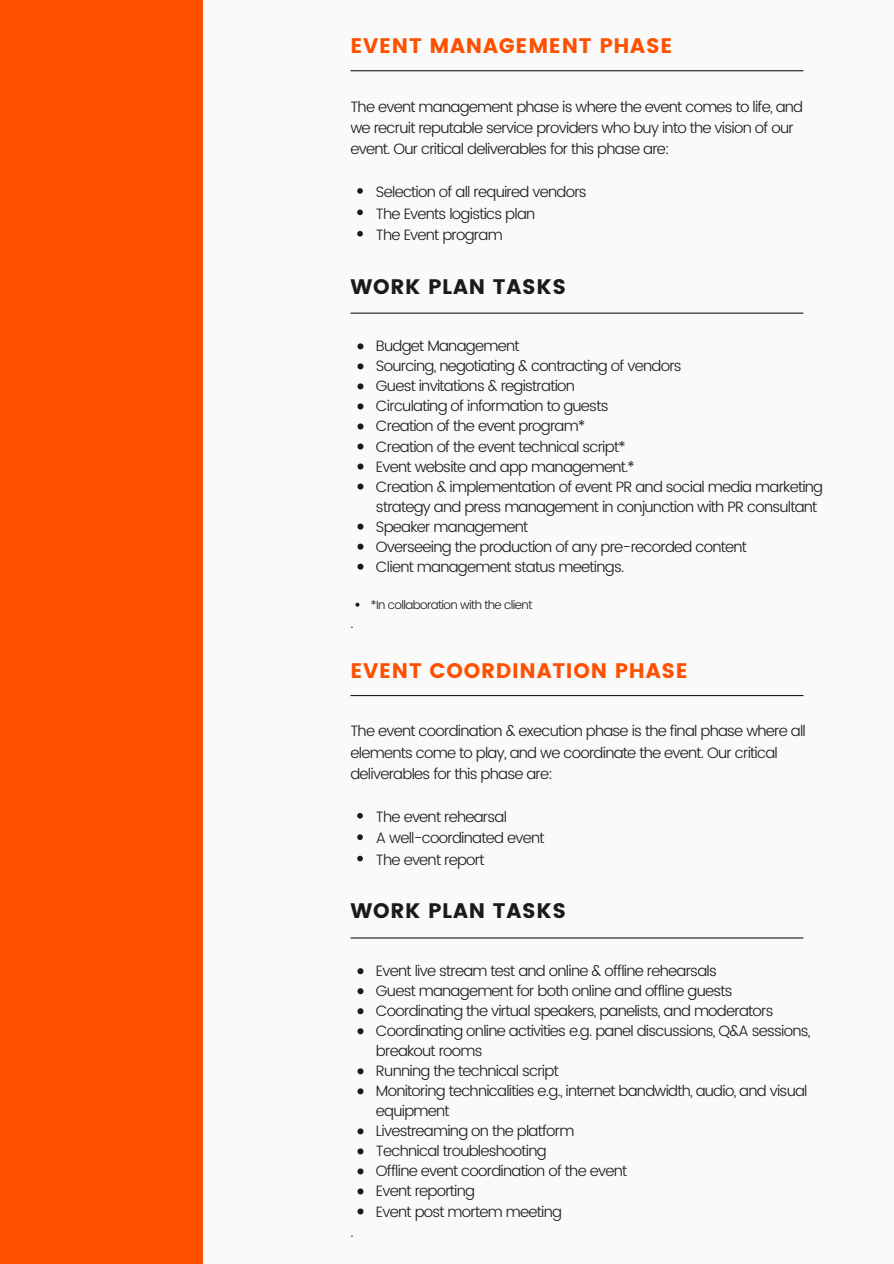
<style>
.page{position:relative;width:894px;height:1264px;background:#fff}
.page>*{position:absolute;margin:0;border:0;box-sizing:border-box;transform-origin:0 0}
.t1{font:21px "Poppins";letter-spacing:.035em;color:#ff5000}
.t2{font:21px "Poppins";letter-spacing:.035em;color:#1a1a1a}
.t3{font:300 15px/20px "Poppins";letter-spacing:-.05em;color:#1a1a1a}
.t4{font:300 12px "Poppins";letter-spacing:-.05em;color:#1a1a1a}
</style>
<div class="page">
<div style="left:0;top:0;width:893px;height:1263px;background:#fafafa"></div>
<div style="left:0;top:0;width:203px;height:1263px;background:#ff5000"></div>
<hr style="left:350px;top:70px;width:453px;height:1px;background:#1a1a1a">
<hr style="left:350px;top:312px;width:453px;height:2px;background:#1a1a1a">
<svg style="left:357px;top:188px;width:6px;height:6px"></svg>
<svg style="left:357px;top:209px;width:6px;height:6px"></svg>
<svg style="left:357px;top:231px;width:6px;height:5px"></svg>
<svg style="left:357px;top:343px;width:6px;height:6px"></svg>
<svg style="left:357px;top:363px;width:6px;height:6px"></svg>
<svg style="left:357px;top:383px;width:6px;height:6px"></svg>
<svg style="left:357px;top:403px;width:6px;height:6px"></svg>
<svg style="left:357px;top:423px;width:6px;height:6px"></svg>
<svg style="left:357px;top:443px;width:6px;height:6px"></svg>
<svg style="left:357px;top:463px;width:6px;height:6px"></svg>
<svg style="left:357px;top:483px;width:6px;height:6px"></svg>
<svg style="left:357px;top:523px;width:6px;height:6px"></svg>
<svg style="left:357px;top:543px;width:6px;height:6px"></svg>
<svg style="left:357px;top:563px;width:6px;height:6px"></svg>
<svg style="left:355px;top:602px;width:4px;height:4px"></svg>
<hr style="left:350px;top:695px;width:453px;height:1px;background:#1a1a1a">
<hr style="left:350px;top:937px;width:453px;height:1px;background:#1a1a1a">
<svg style="left:357px;top:813px;width:6px;height:5px"></svg>
<svg style="left:357px;top:834px;width:6px;height:6px"></svg>
<svg style="left:357px;top:855px;width:6px;height:6px"></svg>
<svg style="left:357px;top:968px;width:6px;height:6px"></svg>
<svg style="left:357px;top:988px;width:6px;height:6px"></svg>
<svg style="left:357px;top:1008px;width:6px;height:6px"></svg>
<svg style="left:357px;top:1028px;width:6px;height:6px"></svg>
<svg style="left:357px;top:1068px;width:6px;height:6px"></svg>
<svg style="left:357px;top:1088px;width:6px;height:6px"></svg>
<svg style="left:357px;top:1128px;width:6px;height:6px"></svg>
<svg style="left:357px;top:1148px;width:6px;height:6px"></svg>
<svg style="left:357px;top:1168px;width:6px;height:6px"></svg>
<svg style="left:357px;top:1188px;width:6px;height:6px"></svg>
<svg style="left:357px;top:1208px;width:6px;height:6px"></svg>
<h1 class="t1" style="left:350px;top:34px;width:323px">EVENT MANAGEMENT PHASE</h1>
<p class="t3" style="left:350px;top:96px;width:454px;line-height:21.5px">The event management phase is where the event comes to life, and we recruit reputable service providers who buy into the vision of our event. Our critical deliverables for this phase are:</p>
<p class="t3" style="left:376px;top:181px;width:212px;line-height:21.5px">Selection of all required vendors<br>The Events logistics plan<br>The Event program</p>
<h1 class="t2" style="left:350px;top:274px;width:217px">WORK PLAN TASKS</h1>
<p class="t3" style="left:376px;top:336px;width:448px">Budget Management<br>Sourcing, negotiating &amp; contracting of vendors<br>Guest invitations &amp; registration<br>Circulating of information to guests<br>Creation of the event program*<br>Creation of the event technical script*<br>Event website and app management.*<br>Creation &amp; implementation of event PR and social media marketing strategy and press management in conjunction with PR consultant Speaker management<br>Overseeing the production of any pre-recorded content<br>Client management status meetings.</p>
<p class="t4" style="left:371px;top:597px;width:163px">*In collaboration with the client</p>
<p class="t3" style="left:350px;top:612px;width:5px">.</p>
<h1 class="t1" style="left:350px;top:658px;width:339px">EVENT COORDINATION PHASE</h1>
<p class="t3" style="left:350px;top:720px;width:457px;line-height:21.5px">The event coordination &amp; execution phase is the final phase where all elements come to play, and we coordinate the event. Our critical deliverables for this phase are:</p>
<p class="t3" style="left:376px;top:806px;width:170px;line-height:21.5px">The event rehearsal<br>A well-coordinated event<br>The event report</p>
<h1 class="t2" style="left:350px;top:898px;width:217px">WORK PLAN TASKS</h1>
<p class="t3" style="left:350px;top:1221px;width:5px">.</p>
<p class="t3" style="left:376px;top:961px;width:436px">Event live stream test and online &amp; offline rehearsals<br>Guest management for both online and offline guests Coordinating the virtual speakers, panelists, and moderators Coordinating online activities e.g. panel discussions, Q&amp;A sessions, breakout rooms<br>Running the technical script<br>Monitoring technicalities e.g., internet bandwidth, audio, and visual equipment<br>Livestreaming on the platform<br>Technical troubleshooting<br>Offline event coordination of the event<br>Event reporting<br>Event post mortem meeting</p>
</div>
